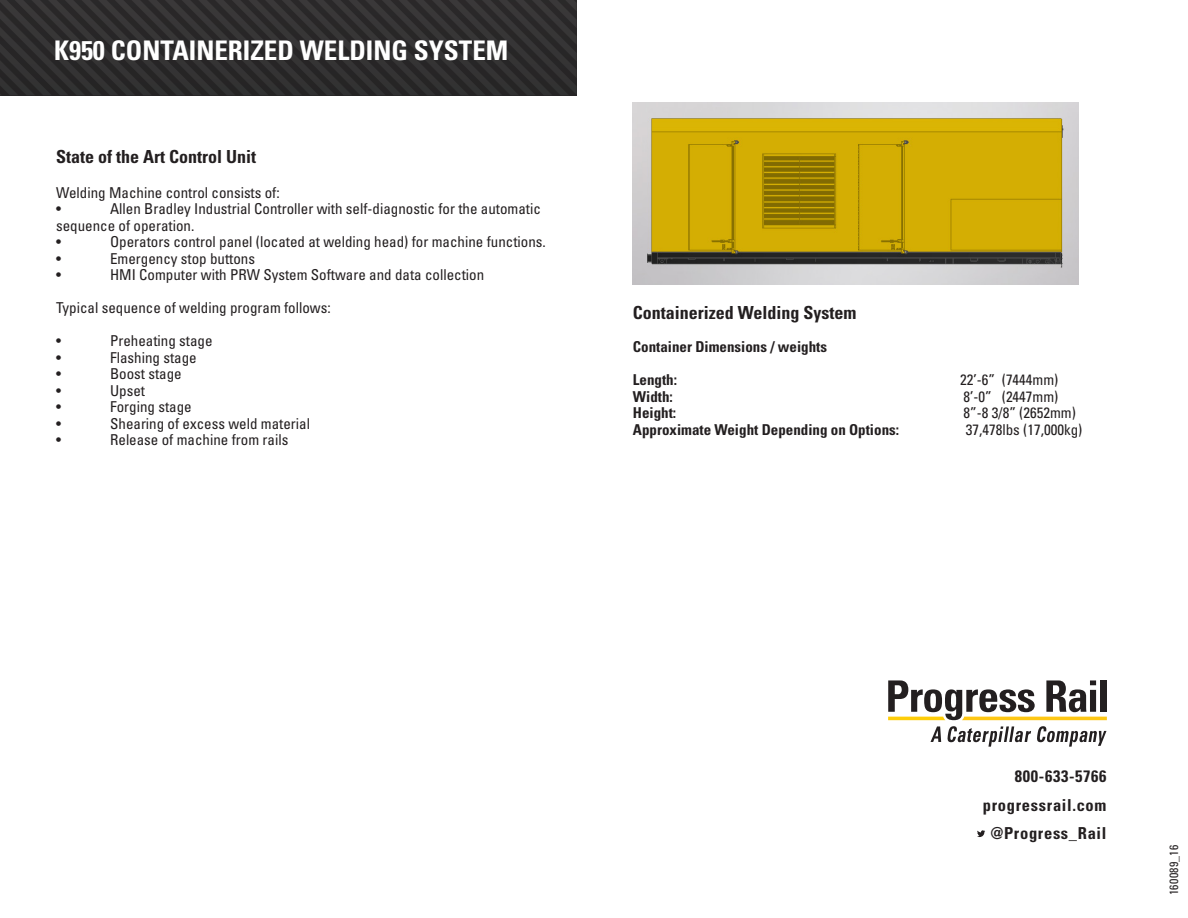
<style>
.page{position:relative;width:1188px;height:918px;background:#fff}
.page>*{position:absolute;margin:0;border:0;box-sizing:border-box;transform-origin:0 0}
.t1{font:700 condensed 27px "Univers LT Std";color:#fff}
.t2{font:700 condensed 18px "Univers LT Std";color:#231f20}
.t3{font:700 condensed 16.5px "Univers LT Std";letter-spacing:.04em;color:#231f20}
.t4{font:condensed 15px/16.5px "Univers LT Std";color:#231f20}
.t5{font:700 condensed 15px "Univers LT Std";color:#231f20}
.t6{font:condensed 12px "Univers LT Std";letter-spacing:.02em;color:#231f20}
</style>
<div class="page">
<svg style="left:0;top:0;width:577px;height:95px;background:#2e2d2e"></svg>
<svg style="left:888px;top:680px;width:219px;height:158px"></svg>
<img style="left:632px;top:102px;width:447px;height:182px">
<p class="t1" style="left:54px;top:34px;width:456px">K950 CONTAINERIZED WELDING SYSTEM</p>
<p class="t2" style="left:56px;top:146px;width:202px">State of the Art Control Unit</p>
<p class="t4" style="left:56px;top:184px;width:225px">Welding Machine control consists of:</p>
<p class="t4" style="left:56px;top:200px;width:6px">•</p>
<p class="t4" style="left:56px;top:200px;width:486px;text-indent:54px">Allen Bradley Industrial Controller with self-diagnostic for the automatic sequence of operation.</p>
<p class="t4" style="left:56px;top:233px;width:6px">•</p>
<p class="t4" style="left:110px;top:233px;width:437px">Operators control panel (located at welding head) for machine functions.</p>
<p class="t4" style="left:56px;top:250px;width:6px">•</p>
<p class="t4" style="left:110px;top:250px;width:146px">Emergency stop buttons</p>
<p class="t4" style="left:56px;top:266px;width:6px">•</p>
<p class="t4" style="left:110px;top:266px;width:376px">HMI Computer with PRW System Software and data collection</p>
<p class="t4" style="left:56px;top:299px;width:276px">Typical sequence of welding program follows:</p>
<p class="t4" style="left:56px;top:332px;width:6px">•</p>
<p class="t4" style="left:110px;top:332px;width:104px">Preheating stage</p>
<p class="t4" style="left:56px;top:349px;width:6px">•</p>
<p class="t4" style="left:110px;top:349px;width:88px">Flashing stage</p>
<p class="t4" style="left:56px;top:365px;width:6px">•</p>
<p class="t4" style="left:110px;top:365px;width:73px">Boost stage</p>
<p class="t4" style="left:56px;top:382px;width:6px">•</p>
<p class="t4" style="left:110px;top:382px;width:36px">Upset</p>
<p class="t4" style="left:56px;top:398px;width:6px">•</p>
<p class="t4" style="left:110px;top:398px;width:83px">Forging stage</p>
<p class="t4" style="left:56px;top:415px;width:6px">•</p>
<p class="t4" style="left:110px;top:415px;width:201px">Shearing of excess weld material</p>
<p class="t4" style="left:56px;top:431px;width:6px">•</p>
<p class="t4" style="left:110px;top:431px;width:180px">Release of machine from rails</p>
<p class="t2" style="left:633px;top:302px;width:225px">Containerized Welding System</p>
<p class="t5" style="left:633px;top:338px;width:196px">Container Dimensions / weights</p>
<p class="t5" style="left:633px;top:371px;width:46px">Length:</p>
<p class="t4" style="left:960px;top:371px;width:100px">22’-6” (7444mm)</p>
<p class="t5" style="left:633px;top:387px;width:42px">Width:</p>
<p class="t4" style="left:964px;top:388px;width:96px">8’-0” (2447mm)</p>
<p class="t5" style="left:633px;top:404px;width:45px">Height:</p>
<p class="t4" style="left:964px;top:404px;width:114px">8”-8 3/8” (2652mm)</p>
<p class="t5" style="left:633px;top:420px;width:268px">Approximate Weight Depending on Options:</p>
<p class="t4" style="left:966px;top:421px;width:118px">37,478lbs (17,000kg)</p>
<p class="t3" style="left:1015px;top:766px;width:93px">800-633-5766</p>
<p class="t3" style="left:983px;top:795px;width:125px">progressrail.com</p>
<p class="t3" style="left:990px;top:823px;width:118px">@Progress_Rail</p>
<p class="t6" style="left:1166px;top:895px;width:52px;rotate:-90deg">160089_16</p>
</div>
